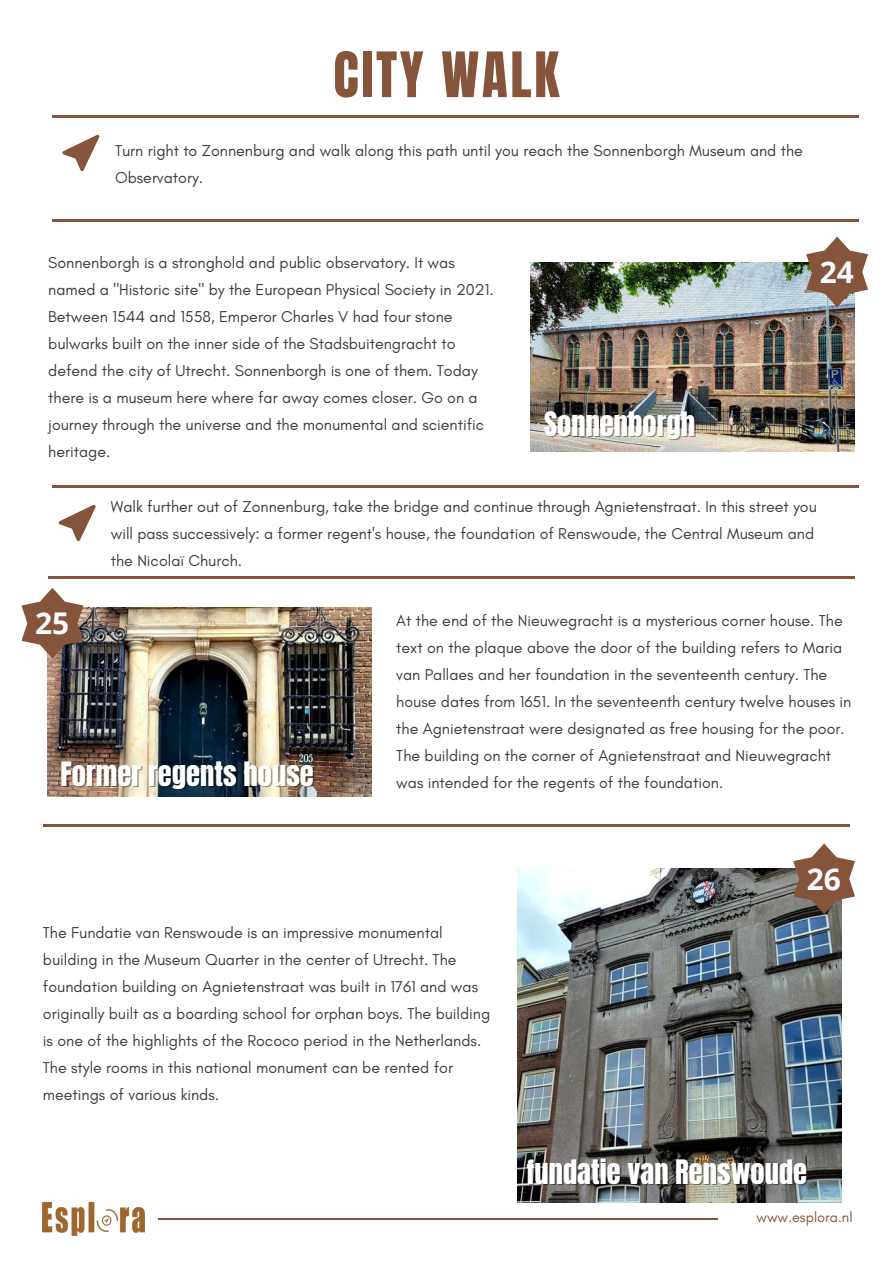
<style>
.page{position:relative;width:893px;height:1264px;background:#fff}
.page>*{position:absolute;margin:0;border:0;box-sizing:border-box;transform-origin:0 0}
.t1{font:53.25px "Anton";letter-spacing:.05em;color:#86533b}
.t2{font:700 30px "Open Sans";color:#f9fafd}
.t3{font:28.5px "Anton";color:#fff}
.t4{font:16.05px/27px "Glacial Indifference";color:#3d3d3d}
.t5{font:14.55px "Glacial Indifference";color:#86533b}
</style>
<div class="page">
<hr style="left:158px;top:1218px;width:559px;height:1px;background:#86533b">
<hr style="left:52px;top:220px;width:807px;height:2px;background:#86533b">
<img style="left:43px;top:1202px;width:101px;height:33px">
<hr style="left:52px;top:485px;width:807px;height:2px;background:#86533b">
<img style="left:530px;top:262px;width:324px;height:189px">
<svg style="left:806px;top:236px;width:62px;height:71px"></svg>
<img style="left:47px;top:607px;width:324px;height:189px">
<hr style="left:48px;top:576px;width:807px;height:3px;background:#86533b">
<svg style="left:21px;top:588px;width:62px;height:70px"></svg>
<hr style="left:43px;top:824px;width:806px;height:2px;background:#86533b">
<svg style="left:62px;top:135px;width:37px;height:36px"></svg>
<svg style="left:59px;top:504px;width:37px;height:37px"></svg>
<hr style="left:52px;top:115px;width:807px;height:2px;background:#86533b">
<img style="left:517px;top:868px;width:324px;height:334px">
<svg style="left:793px;top:843px;width:62px;height:71px"></svg>
<h1 class="t1" style="left:333px;top:36px;width:227px">CITY WALK</h1>
<p class="t4" style="left:115px;top:137px;width:689px">Turn right to Zonnenburg and walk along this path until you reach the Sonnenborgh Museum and the<br>Observatory.</p>
<p class="t4" style="left:48px;top:249px;width:447px">Sonnenborgh is a stronghold and public observatory. It was named a "Historic site" by the European Physical Society in 2021.<br>Between 1544 and 1558, Emperor Charles V had four stone bulwarks built on the inner side of the Stadsbuitengracht to defend the city of Utrecht. Sonnenborgh is one of them. Today there is a museum here where far away comes closer. Go on a journey through the universe and the monumental and scientific heritage.</p>
<h3 class="t3" style="left:544px;top:403px;width:153px">Sonnenborgh</h3>
<h2 class="t2" style="left:819px;top:250px;width:36px">24</h2>
<p class="t4" style="left:111px;top:492px;width:707px">Walk further out of Zonnenburg, take the bridge and continue through Agnietenstraat. In this street you will pass successively: a former regent's house, the foundation of Renswoude, the Central Museum and the Nicolaï Church.</p>
<h2 class="t2" style="left:35px;top:601px;width:36px">25</h2>
<h3 class="t3" style="left:60px;top:753px;width:255px">Former regents house</h3>
<p class="t4" style="left:396px;top:607px;width:456px">At the end of the Nieuwegracht is a mysterious corner house. The text on the plaque above the door of the building refers to Maria van Pallaes and her foundation in the seventeenth century. The house dates from 1651. In the seventeenth century twelve houses in the Agnietenstraat were designated as free housing for the poor.<br>The building on the corner of Agnietenstraat and Nieuwegracht</p>
<p class="t4" style="left:396px;top:769px;width:328px">was intended for the regents of the foundation.</p>
<h2 class="t2" style="left:806px;top:857px;width:36px">26</h2>
<p class="t4" style="left:43px;top:919px;width:449px">The Fundatie van Renswoude is an impressive monumental building in the Museum Quarter in the center of Utrecht. The foundation building on Agnietenstraat was built in 1761 and was originally built as a boarding school for orphan boys. The building is one of the highlights of the Rococo period in the Netherlands.<br>The style rooms in this national monument can be rented for meetings of various kinds.</p>
<h3 class="t3" style="left:526px;top:1151px;width:282px">fundatie van Renswoude</h3>
<p class="t5" style="left:756px;top:1208px;width:97px">www.esplora.nl</p>
</div>
